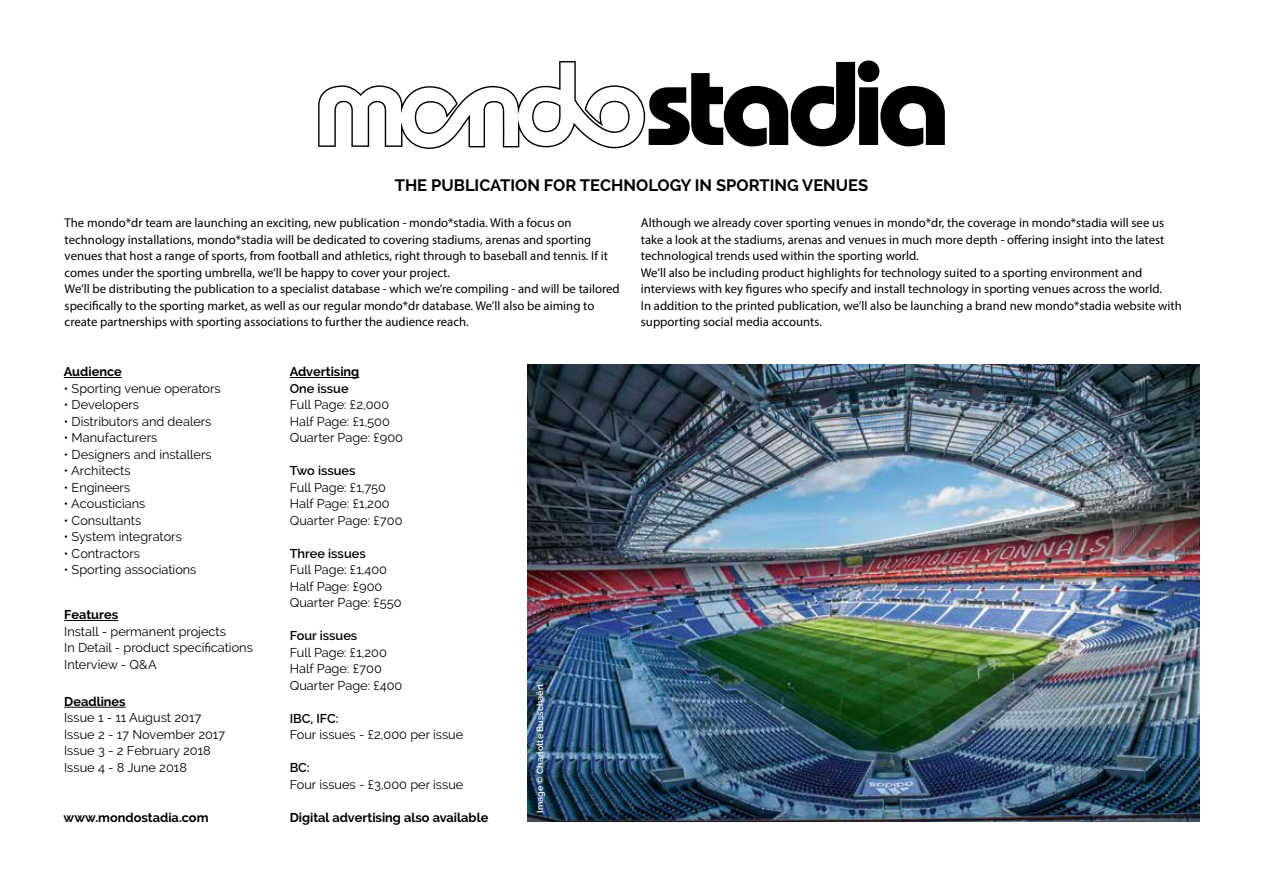
<style>
.page{position:relative;width:1263px;height:893px;background:#fff}
.page>*{position:absolute;margin:0;border:0;box-sizing:border-box;transform-origin:0 0}
.t1{font:700 16.5px "Raleway";color:#000}
.t2{font:12.75px/16.5px "Myriad Pro";color:#000}
.t3{font:12.75px/16.5px "Raleway";color:#000}
.t4{font:700 12.75px "Raleway";color:#000}
.t5{font:600 12.75px "Raleway";color:#000}
.t6{font:600 9px "Raleway";color:#fff}
</style>
<div class="page">
<hr style="left:64px;top:377px;width:58px;height:1px;background:#000">
<hr style="left:290px;top:377px;width:69px;height:1px;background:#000">
<hr style="left:64px;top:620px;width:54px;height:1px;background:#000">
<hr style="left:64px;top:707px;width:62px;height:1px;background:#000">
<img style="left:527px;top:364px;width:672px;height:458px">
<svg style="left:318px;top:61px;width:627px;height:88px"></svg>
<p class="t1" style="left:395px;top:176px;width:475px">THE PUBLICATION FOR TECHNOLOGY IN SPORTING VENUES</p>
<p class="t2" style="left:65px;top:214px;width:556px">The mondo*dr team are launching an exciting, new publication - mondo*stadia. With a focus on technology installations, mondo*stadia will be dedicated to covering stadiums, arenas and sporting venues that host a range of sports, from football and athletics, right through to baseball and tennis. If it comes under the sporting umbrella, we’ll be happy to cover your project.<br>We’ll be distributing the publication to a specialist database - which we’re compiling - and will be tailored specifically to the sporting market, as well as our regular mondo*dr database. We’ll also be aiming to create partnerships with sporting associations to further the audience reach.</p>
<p class="t2" style="left:641px;top:214px;width:542px">Although we already cover sporting venues in mondo*dr, the coverage in mondo*stadia will see us take a look at the stadiums, arenas and venues in much more depth - offering insight into the latest technological trends used within the sporting world.<br>We’ll also be including product highlights for technology suited to a sporting environment and interviews with key figures who specify and install technology in sporting venues across the world.<br>In addition to the printed publication, we’ll also be launching a brand new mondo*stadia website with supporting social media accounts.</p>
<p class="t4" style="left:64px;top:364px;width:60px">Audience</p>
<p class="t3" style="left:64px;top:380px;width:159px">• Sporting venue operators</p>
<p class="t3" style="left:64px;top:396px;width:77px">• Developers</p>
<p class="t3" style="left:64px;top:413px;width:149px">• Distributors and dealers</p>
<p class="t3" style="left:64px;top:429px;width:95px">• Manufacturers</p>
<p class="t3" style="left:64px;top:446px;width:149px">• Designers and installers</p>
<p class="t3" style="left:64px;top:462px;width:68px">• Architects</p>
<p class="t3" style="left:64px;top:479px;width:68px">• Engineers</p>
<p class="t3" style="left:64px;top:495px;width:83px">• Acousticians</p>
<p class="t3" style="left:64px;top:512px;width:79px">• Consultants</p>
<p class="t3" style="left:64px;top:528px;width:120px">• System integrators</p>
<p class="t3" style="left:64px;top:545px;width:78px">• Contractors</p>
<p class="t3" style="left:64px;top:561px;width:134px">• Sporting associations</p>
<p class="t4" style="left:64px;top:607px;width:56px">Features</p>
<p class="t3" style="left:64px;top:623px;width:190px">Install - permanent projects<br>In Detail - product specifications<br>Interview - Q&amp;A</p>
<p class="t4" style="left:64px;top:694px;width:63px">Deadlines</p>
<p class="t3" style="left:64px;top:710px;width:163px">Issue 1 - 11 August 2017<br>Issue 2 - 17 November 2017<br>Issue 3 - 2 February 2018<br>Issue 4 - 8 June 2018</p>
<p class="t4" style="left:64px;top:810px;width:146px">www.mondostadia.com</p>
<p class="t4" style="left:290px;top:364px;width:71px">Advertising</p>
<p class="t5" style="left:290px;top:381px;width:60px">One issue</p>
<p class="t3" style="left:290px;top:396px;width:115px">Full Page: £2,000<br>Half Page: £1,500<br>Quarter Page: £900</p>
<p class="t5" style="left:290px;top:463px;width:67px">Two issues</p>
<p class="t3" style="left:290px;top:479px;width:114px">Full Page: £1,750<br>Half Page: £1,200<br>Quarter Page: £700</p>
<p class="t5" style="left:290px;top:546px;width:78px">Three issues</p>
<p class="t3" style="left:290px;top:561px;width:114px">Full Page: £1,400<br>Half Page: £900<br>Quarter Page: £550</p>
<p class="t5" style="left:290px;top:628px;width:69px">Four issues</p>
<p class="t3" style="left:290px;top:644px;width:114px">Full Page: £1,200<br>Half Page: £700<br>Quarter Page: £400</p>
<p class="t5" style="left:290px;top:711px;width:51px">IBC, IFC:</p>
<p class="t3" style="left:290px;top:726px;width:175px">Four issues - £2,000 per issue</p>
<p class="t5" style="left:290px;top:760px;width:22px">BC:</p>
<p class="t3" style="left:290px;top:776px;width:175px">Four issues - £3,000 per issue</p>
<p class="t4" style="left:290px;top:810px;width:200px">Digital advertising also available</p>
<p class="t6" style="left:535px;top:812px;width:130px;rotate:-90deg">Image © Charlotte Busschaërt</p>
</div>
